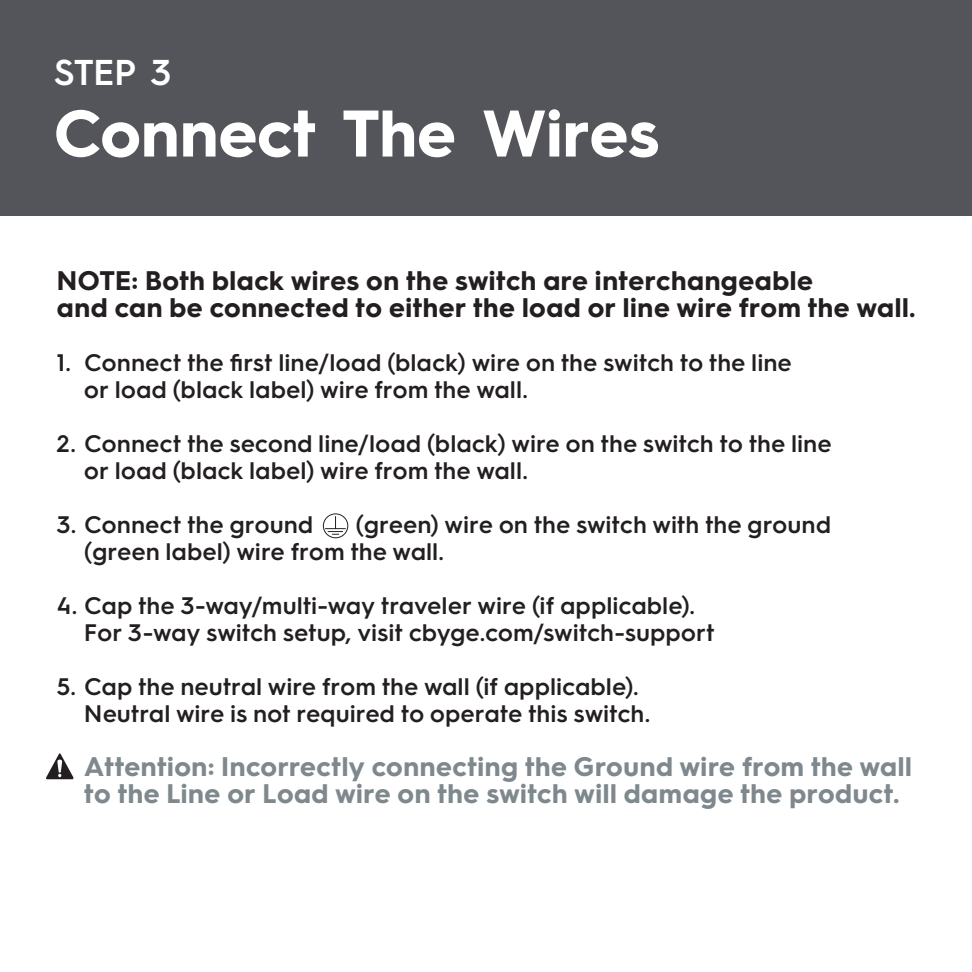
<style>
.page{position:relative;width:972px;height:972px;background:#fff}
.page>*{position:absolute;margin:0;border:0;box-sizing:border-box;transform-origin:0 0}
.t1{font:700 66px "Hurme Geometric Sans 3";color:#fff}
.t2{font:600 36px "Hurme Geometric Sans 3";color:#fff}
.t3{font:700 27px/27px "Hurme Geometric Sans 3";letter-spacing:.02em;color:#7e888d}
.t4{font:700 27px/27px "Hurme Geometric Sans 3";letter-spacing:.02em;color:#231f20}
.t5{font:600 24px/27px "Hurme Geometric Sans 3";letter-spacing:.025em;color:#231f20}
</style>
<div class="page">
<div style="left:0;top:0;width:972px;height:216px;background:#54555a"></div>
<svg style="left:323px;top:513px;width:25px;height:25px"></svg>
<svg style="left:46px;top:753px;width:28px;height:26px"></svg>
<h2 class="t2" style="left:54px;top:47px;width:119px">STEP 3</h2>
<h1 class="t1" style="left:54px;top:87px;width:607px">Connect The Wires</h1>
<p class="t4" style="left:57px;top:266px;width:860px">NOTE: Both black wires on the switch are interchangeable<br>and can be connected to either the load or line wire from the wall.</p>
<p class="t5" style="left:84px;top:348px;width:709px;text-indent:-27px">1. Connect the first line/load (black) wire on the switch to the line or load (black label) wire from the wall.</p>
<p class="t5" style="left:84px;top:429px;width:749px;text-indent:-27px">2. Connect the second line/load (black) wire on the switch to the line or load (black label) wire from the wall.</p>
<p class="t5" style="left:57px;top:510px;width:258px">3. Connect the ground</p>
<p class="t5" style="left:84px;top:510px;width:748px;text-indent:272px">(green) wire on the switch with the ground (green label) wire from the wall.</p>
<p class="t5" style="left:84px;top:591px;width:632px;text-indent:-27px">4. Cap the 3-way/multi-way traveler wire (if applicable).<br>For 3-way switch setup, visit cbyge.com/switch-support</p>
<p class="t5" style="left:84px;top:672px;width:567px;text-indent:-27px">5. Cap the neutral wire from the wall (if applicable).<br>Neutral wire is not required to operate this switch.</p>
<p class="t3" style="left:84px;top:752px;width:829px">Attention: Incorrectly connecting the Ground wire from the wall to the Line or Load wire on the switch will damage the product.</p>
</div>
